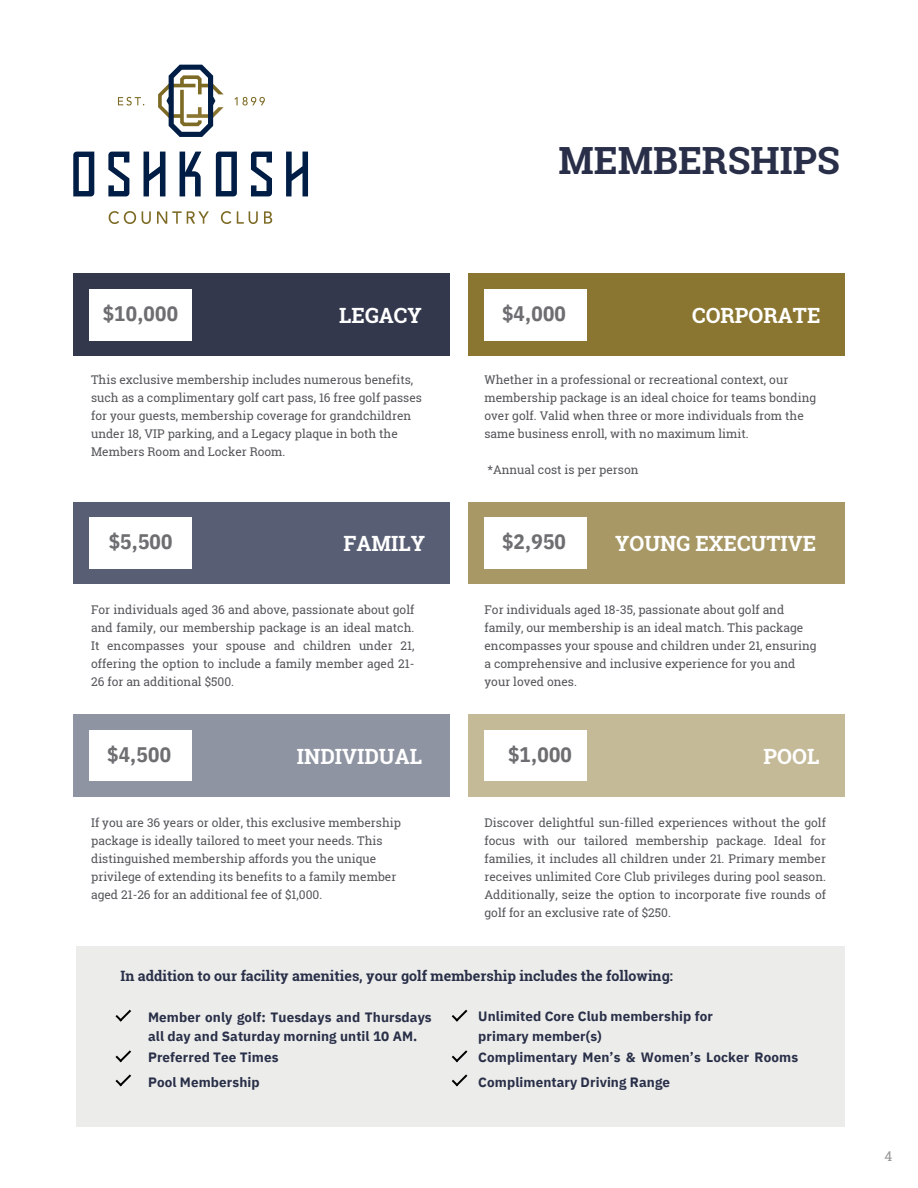
<style>
.page{position:relative;width:918px;height:1188px;background:#fff}
.page>*{position:absolute;margin:0;border:0;box-sizing:border-box;transform-origin:0 0}
.t1{font:700 37.5px "Roboto Slab";color:#292f48}
.t2{font:700 21px "Roboto Slab";color:#fff}
.t3{font:700 21px "IBM Plex Sans Cond";letter-spacing:.015em;color:#6d6e71}
.t4{font:700 14.25px "Roboto Slab";color:#292f48}
.t5{font:700 13.5px/19.2px "IBM Plex Sans";letter-spacing:.005em;color:#292f48}
.t6{font:13.5px "Roboto Slab";color:#98989a}
.t7{font:12px/18px "Roboto Slab";color:#54565a}
</style>
<div class="page">
<svg style="left:158px;top:65px;width:66px;height:72px"></svg>
<svg style="left:118px;top:97px;width:26px;height:9px"></svg>
<svg style="left:234px;top:97px;width:31px;height:9px"></svg>
<svg style="left:109px;top:211px;width:27px;height:13px"></svg>
<svg style="left:142px;top:211px;width:9px;height:13px"></svg>
<svg style="left:157px;top:211px;width:52px;height:13px"></svg>
<svg style="left:221px;top:211px;width:10px;height:13px"></svg>
<svg style="left:237px;top:211px;width:21px;height:13px"></svg>
<svg style="left:264px;top:211px;width:8px;height:13px"></svg>
<svg style="left:144px;top:152px;width:21px;height:44px"></svg>
<svg style="left:286px;top:152px;width:22px;height:44px"></svg>
<svg style="left:108px;top:152px;width:21px;height:44px"></svg>
<svg style="left:251px;top:152px;width:21px;height:44px"></svg>
<svg style="left:180px;top:152px;width:21px;height:44px"></svg>
<svg style="left:73px;top:152px;width:21px;height:44px"></svg>
<svg style="left:216px;top:152px;width:21px;height:44px"></svg>
<div style="left:73px;top:274px;width:376px;height:82px;background:#33384d"></div>
<div style="left:90px;top:290px;width:101px;height:50px;background:#fff"></div>
<div style="left:73px;top:502px;width:376px;height:82px;background:#585e73"></div>
<div style="left:90px;top:518px;width:101px;height:50px;background:#fff"></div>
<div style="left:73px;top:714px;width:376px;height:82px;background:#8f94a2"></div>
<div style="left:90px;top:730px;width:101px;height:51px;background:#fff"></div>
<div style="left:468px;top:274px;width:376px;height:82px;background:#8a7631"></div>
<div style="left:485px;top:290px;width:101px;height:50px;background:#fff"></div>
<div style="left:468px;top:502px;width:376px;height:82px;background:#a79865"></div>
<div style="left:485px;top:518px;width:101px;height:50px;background:#fff"></div>
<div style="left:468px;top:714px;width:376px;height:82px;background:#c5ba98"></div>
<div style="left:485px;top:730px;width:101px;height:51px;background:#fff"></div>
<div style="left:76px;top:946px;width:769px;height:180px;background:#ecedeb"></div>
<svg style="left:115px;top:1010px;width:16px;height:12px"></svg>
<svg style="left:115px;top:1050px;width:16px;height:12px"></svg>
<svg style="left:115px;top:1074px;width:16px;height:12px"></svg>
<svg style="left:452px;top:1010px;width:15px;height:12px"></svg>
<svg style="left:452px;top:1050px;width:15px;height:12px"></svg>
<svg style="left:452px;top:1074px;width:15px;height:12px"></svg>
<p class="t1" style="left:559px;top:135px;width:283px">MEMBERSHIPS</p>
<h2 class="t3" style="left:103px;top:300px;width:77px">$10,000</h2>
<p class="t3" style="left:502px;top:300px;width:65px">$4,000</p>
<h1 class="t2" style="left:339px;top:301px;width:84px">LEGACY</h1>
<p class="t2" style="left:692px;top:301px;width:130px">CORPORATE</p>
<h2 class="t7" style="left:91px;top:371px;width:332px">This exclusive membership includes numerous benefits, such as a complimentary golf cart pass, 16 free golf passes for your guests, membership coverage for grandchildren under 18, VIP parking, and a Legacy plaque in both the Members Room and Locker Room.</h2>
<h3 class="t3" style="left:109px;top:528px;width:65px">$5,500</h3>
<h3 class="t2" style="left:343px;top:529px;width:83px">FAMILY</h3>
<p class="t7" style="left:91px;top:600px;width:325px;text-align:justify">For individuals aged 36 and above, passionate about golf and family, our membership package is an ideal match.<br>It encompasses your spouse and children under 21, offering the option to include a family member aged 21- 26 for an additional $500.</p>
<h3 class="t7" style="left:485px;top:370px;width:333px">Whether in a professional or recreational context, our membership package is an ideal choice for teams bonding over golf. Valid when three or more individuals from the same business enroll, with no maximum limit.</h3>
<h2 class="t7" style="left:488px;top:460px;width:152px">*Annual cost is per person</h2>
<h3 class="t3" style="left:502px;top:528px;width:65px">$2,950</h3>
<h3 class="t2" style="left:615px;top:529px;width:203px">YOUNG EXECUTIVE</h3>
<p class="t7" style="left:485px;top:600px;width:334px">For individuals aged 18-35, passionate about golf and family, our membership is an ideal match. This package encompasses your spouse and children under 21, ensuring a comprehensive and inclusive experience for you and your loved ones.</p>
<p class="t3" style="left:107px;top:740px;width:65px">$4,500</p>
<h2 class="t2" style="left:764px;top:742px;width:57px">POOL</h2>
<h2 class="t3" style="left:508px;top:740px;width:65px">$1,000</h2>
<h2 class="t2" style="left:297px;top:742px;width:127px">INDIVIDUAL</h2>
<h3 class="t7" style="left:91px;top:813px;width:311px">If you are 36 years or older, this exclusive membership package is ideally tailored to meet your needs. This distinguished membership affords you the unique privilege of extending its benefits to a family member aged 21-26 for an additional fee of $1,000.</h3>
<p class="t7" style="left:485px;top:813px;width:343px;text-align:justify">Discover delightful sun-filled experiences without the golf focus with our tailored membership package. Ideal for families, it includes all children under 21. Primary member receives unlimited Core Club privileges during pool season.<br>Additionally, seize the option to incorporate five rounds of golf for an exclusive rate of $250.</p>
<h4 class="t4" style="left:120px;top:966px;width:554px">In addition to our facility amenities, your golf membership includes the following:</h4>
<p class="t5" style="left:148px;top:1007px;width:285px">Member only golf: Tuesdays and Thursdays all day and Saturday morning until 10 AM.</p>
<p class="t5" style="left:148px;top:1047px;width:132px">Preferred Tee Times</p>
<p class="t5" style="left:148px;top:1072px;width:113px">Pool Membership</p>
<p class="t5" style="left:478px;top:1007px;width:236px">Unlimited Core Club membership for primary member(s)</p>
<p class="t5" style="left:478px;top:1045px;width:321px;line-height:24.8px">Complimentary Men’s &amp; Women’s Locker Rooms<br>Complimentary Driving Range</p>
<p class="t6" style="left:884px;top:1146px;width:9px">4</p>
</div>
